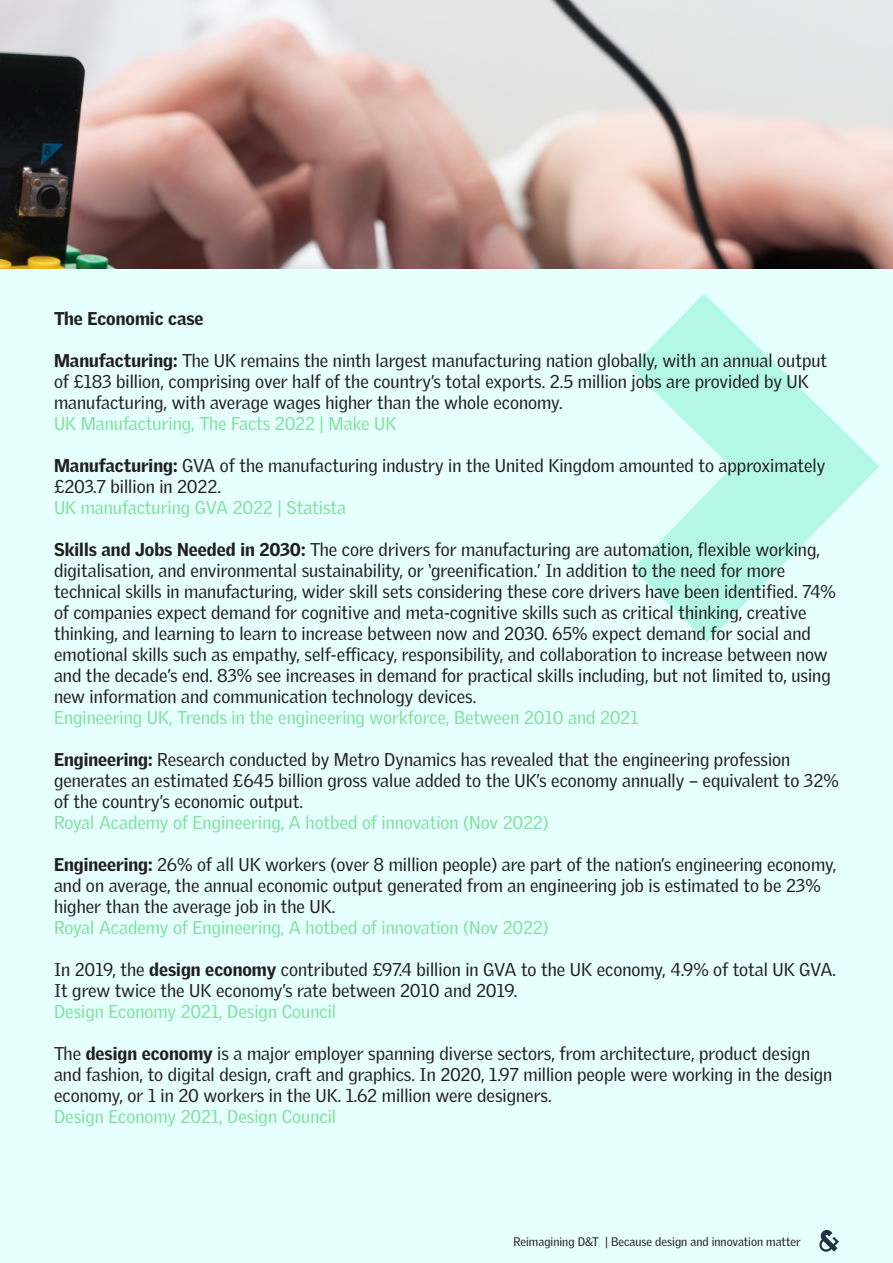
<style>
.page{position:relative;width:893px;height:1263px;background:#e6ffff}
.page>*{position:absolute;margin:0;border:0;box-sizing:border-box;transform-origin:0 0}
.t1{font:18px/21px "Griffith Gothic";color:#231f20}
.t2{font:18px "Griffith Gothic";color:#80e19b}
.t3{font:900 18px "Griffith Gothic";color:#231f20}
.t4{font:12px "Griffith Gothic";color:#231f20}
.s1{font-weight:900}
</style>
<div class="page">
<svg style="left:631px;top:294px;width:249px;height:348px"></svg>
<img style="left:0;top:0;width:893px;height:269px">
<svg style="left:819px;top:1230px;width:20px;height:22px"></svg>
<p class="t3" style="left:54px;top:308px;width:151px">The Economic case</p>
<p class="t1" style="left:54px;top:350px;width:775px"><span class="s1">Manufacturing:</span> The UK remains the ninth largest manufacturing nation globally, with an annual output of £183 billion, comprising over half of the country’s total exports. 2.5 million jobs are provided by UK manufacturing, with average wages higher than the whole economy.</p>
<p class="t2" style="left:54px;top:413px;width:344px">UK Manufacturing, The Facts 2022 | Make UK</p>
<p class="t1" style="left:54px;top:455px;width:773px"><span class="s1">Manufacturing:</span> GVA of the manufacturing industry in the United Kingdom amounted to approximately £203.7 billion in 2022.</p>
<p class="t2" style="left:54px;top:497px;width:294px">UK manufacturing GVA 2022 | Statista</p>
<p class="t1" style="left:54px;top:539px;width:783px"><span class="s1">Skills and Jobs Needed in 2030:</span> The core drivers for manufacturing are automation, flexible working, digitalisation, and environmental sustainability, or ‘greenification.’ In addition to the need for more technical skills in manufacturing, wider skill sets considering these core drivers have been identified. 74% of companies expect demand for cognitive and meta-cognitive skills such as critical thinking, creative thinking, and learning to learn to increase between now and 2030. 65% expect demand for social and emotional skills such as empathy, self-efficacy, responsibility, and collaboration to increase between now and the decade’s end. 83% see increases in demand for practical skills including, but not limited to, using new information and communication technology devices.</p>
<p class="t2" style="left:54px;top:707px;width:586px">Engineering UK, Trends in the engineering workforce, Between 2010 and 2021</p>
<p class="t1" style="left:54px;top:749px;width:786px"><span class="s1">Engineering:</span> Research conducted by Metro Dynamics has revealed that the engineering profession generates an estimated £645 billion gross value added to the UK’s economy annually – equivalent to 32% of the country’s economic output.</p>
<p class="t2" style="left:54px;top:812px;width:496px">Royal Academy of Engineering, A hotbed of innovation (Nov 2022)</p>
<p class="t1" style="left:54px;top:854px;width:784px"><span class="s1">Engineering:</span> 26% of all UK workers (over 8 million people) are part of the nation’s engineering economy, and on average, the annual economic output generated from an engineering job is estimated to be 23% higher than the average job in the UK.</p>
<p class="t2" style="left:54px;top:917px;width:496px">Royal Academy of Engineering, A hotbed of innovation (Nov 2022)</p>
<p class="t1" style="left:54px;top:959px;width:784px">In 2019, the <span class="s1">design economy</span> contributed £97.4 billion in GVA to the UK economy, 4.9% of total UK GVA.<br>It grew twice the UK economy’s rate between 2010 and 2019.</p>
<p class="t2" style="left:54px;top:1001px;width:284px">Design Economy 2021, Design Council</p>
<p class="t1" style="left:54px;top:1043px;width:780px">The <span class="s1">design economy</span> is a major employer spanning diverse sectors, from architecture, product design and fashion, to digital design, craft and graphics. In 2020, 1.97 million people were working in the design economy, or 1 in 20 workers in the UK. 1.62 million were designers.</p>
<p class="t2" style="left:54px;top:1106px;width:284px">Design Economy 2021, Design Council</p>
<p class="t4" style="left:513px;top:1234px;width:289px">Reimagining D&amp;T | Because design and innovation matter</p>
</div>
